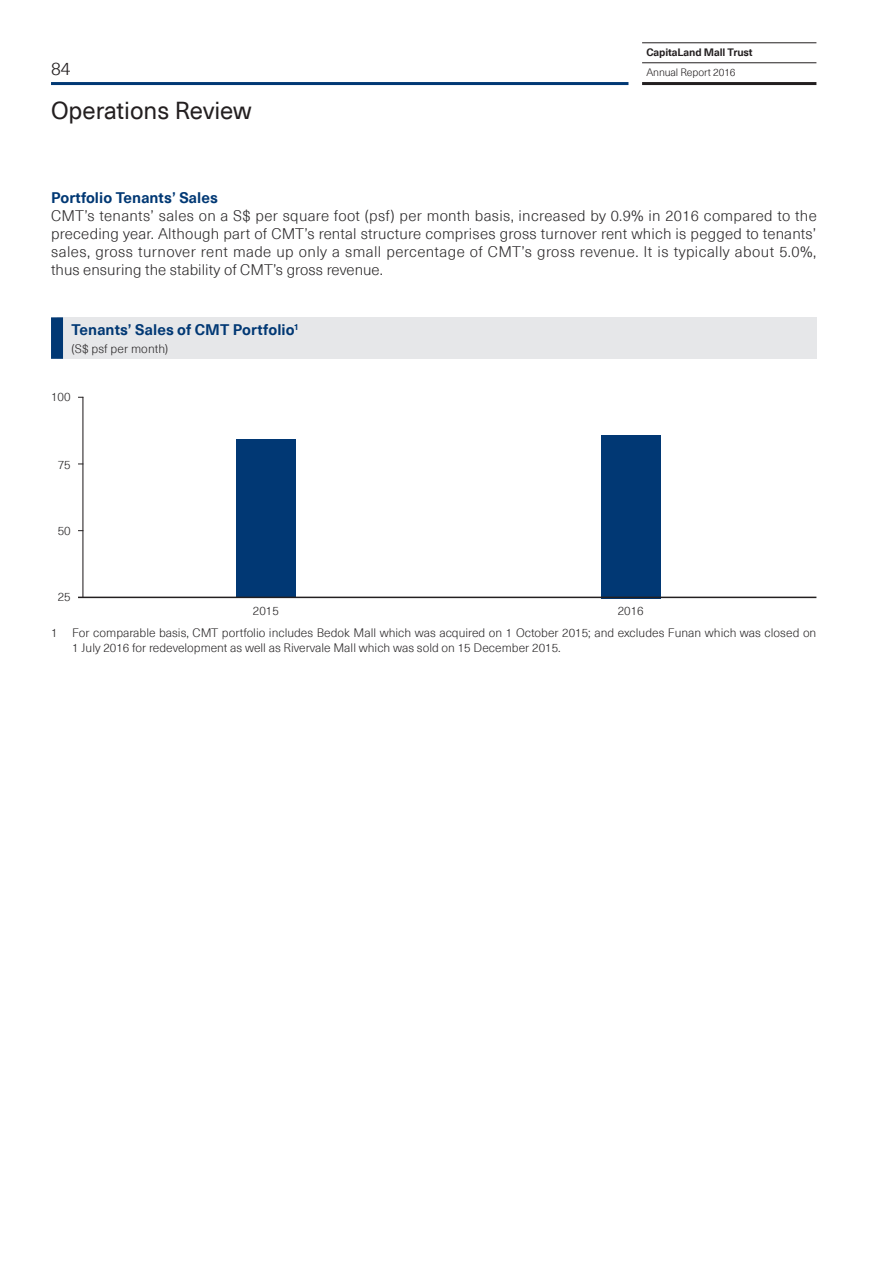
<style>
.page{position:relative;width:893px;height:1263px;background:#fff}
.page>*{position:absolute;margin:0;border:0;box-sizing:border-box;transform-origin:0 0}
.t1{font:24px "Neue Haas Unica Pro";color:#231f20}
.t2{font:300 18px "Neue Haas Unica Pro";color:#231f20}
.t3{font:300 15px/18px "Neue Haas Unica Pro";letter-spacing:.005em;color:#2b292a;text-align:justify}
.t4{font:700 15px "Neue Haas Unica Pro";letter-spacing:.005em;color:#013874}
.t5{font:300 12px/15px "Neue Haas Unica Pro";color:#2b292a}
.t6{font:700 10.5px "Neue Haas Unica Pro";letter-spacing:-.01em;color:#231f20}
.t7{font:300 10.5px "Neue Haas Unica Pro";letter-spacing:-.01em;color:#231f20}
</style>
<div class="page">
<hr style="left:51px;top:82px;width:577px;height:3px;background:#013874">
<hr style="left:642px;top:82px;width:174px;height:3px;background:#231f20">
<hr style="left:642px;top:42px;width:174px;height:1px;background:#231f20">
<hr style="left:642px;top:62px;width:174px;height:1px;background:#231f20">
<div style="left:57px;top:317px;width:759px;height:42px;background:#e6e7e9"></div>
<div style="left:51px;top:317px;width:12px;height:42px;background:#013874"></div>
<hr style="left:82px;top:397px;width:1px;height:200px;background:#231f20">
<div style="left:601px;top:435px;width:59px;height:163px;background:#013874"></div>
<div style="left:236px;top:439px;width:60px;height:158px;background:#013874"></div>
<hr style="left:78px;top:597px;width:738px;height:1px;background:#231f20">
<p class="t2" style="left:51px;top:58px;width:21px">84</p>
<p class="t1" style="left:51px;top:96px;width:202px">Operations Review</p>
<p class="t6" style="left:646px;top:46px;width:108px">CapitaLand Mall Trust</p>
<p class="t7" style="left:646px;top:67px;width:91px">Annual Report 2016</p>
<p class="t4" style="left:51px;top:188px;width:168px">Portfolio Tenants’ Sales</p>
<p class="t3" style="left:51px;top:207px;width:767px">CMT’s tenants’ sales on a S$ per square foot (psf) per month basis, increased by 0.9% in 2016 compared to the preceding year. Although part of CMT’s rental structure comprises gross turnover rent which is pegged to tenants’ sales, gross turnover rent made up only a small percentage of CMT’s gross revenue. It is typically about 5.0%, thus ensuring the stability of CMT’s gross revenue.</p>
<p class="t4" style="left:72px;top:320px;width:229px">Tenants’ Sales of CMT Portfolio<sup>1</sup></p>
<p class="t5" style="left:72px;top:341px;width:98px">(S$ psf per month)</p>
<p class="t5" style="left:51px;top:390px;width:21px">100</p>
<p class="t5" style="left:58px;top:457px;width:15px">75</p>
<p class="t5" style="left:58px;top:523px;width:15px">50</p>
<p class="t5" style="left:58px;top:590px;width:15px">25</p>
<p class="t5" style="left:253px;top:603px;width:28px">2015</p>
<p class="t5" style="left:618px;top:603px;width:28px">2016</p>
<p class="t5" style="left:72px;top:626px;width:746px;text-indent:-21px">1 For comparable basis, CMT portfolio includes Bedok Mall which was acquired on 1 October 2015; and excludes Funan which was closed on<br>1 July 2016 for redevelopment as well as Rivervale Mall which was sold on 15 December 2015.</p>
</div>
